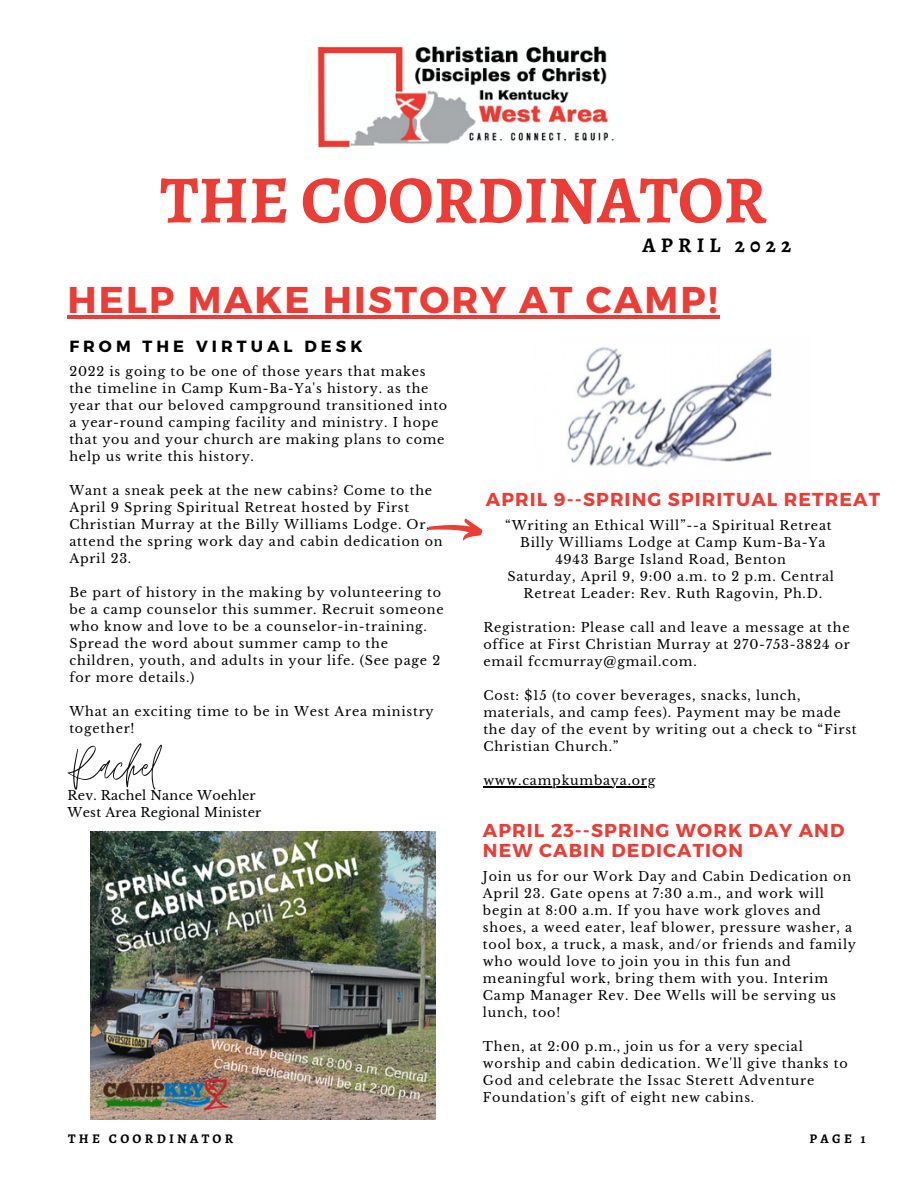
<style>
.page{position:relative;width:918px;height:1188px;background:#fff}
.page>*{position:absolute;margin:0;border:0;box-sizing:border-box;transform-origin:0 0}
.t1{font:700 67.5px "Alegreya";color:#eb3c35}
.t2{font:63.75px "Jonathan";color:#0d0e0d}
.t3{font:700 37.2px "Montserrat";letter-spacing:.06em;color:#eb3c35}
.t4{font:700 20.85px "Alegreya";letter-spacing:.25em;color:#000}
.t5{font:700 18.75px "Montserrat";letter-spacing:.06em;color:#eb3c35}
.t6{font:700 16.2px "Montserrat";letter-spacing:.25em;color:#000}
.t7{font:700 13.2px "Alegreya";letter-spacing:.25em;color:#000}
.t8{font:12.75px/17px "Libre Baskerville";letter-spacing:.06em;color:#000}
.t9{font:12.75px "Libre Baskerville";letter-spacing:.02em;color:#000}
</style>
<div class="page">
<img style="left:317px;top:46px;width:297px;height:102px">
<img style="left:90px;top:831px;width:346px;height:288px">
<img style="left:567px;top:347px;width:205px;height:120px">
<svg style="left:428px;top:518px;width:55px;height:23px"></svg>
<hr style="left:68px;top:315px;width:652px;height:4px;background:#eb3c35">
<hr style="left:483px;top:786px;width:173px;height:1px;background:#000">
<p class="t1" style="left:160px;top:154px;width:608px">THE COORDINATOR</p>
<p class="t4" style="left:643px;top:230px;width:150px">APRIL 2022</p>
<p class="t3" style="left:68px;top:276px;width:652px">HELP MAKE HISTORY AT CAMP!</p>
<p class="t6" style="left:69px;top:336px;width:295px">FROM THE VIRTUAL DESK</p>
<p class="t8" style="left:69px;top:363px;width:379px">2022 is going to be one of those years that makes the timeline in Camp Kum-Ba-Ya's history. as the year that our beloved campground transitioned into a year-round camping facility and ministry. I hope that you and your church are making plans to come help us write this history.</p>
<p class="t8" style="left:69px;top:482px;width:375px">Want a sneak peek at the new cabins? Come to the April 9 Spring Spiritual Retreat hosted by First Christian Murray at the Billy Williams Lodge. Or, attend the spring work day and cabin dedication on April 23.</p>
<p class="t8" style="left:69px;top:584px;width:376px">Be part of history in the making by volunteering to be a camp counselor this summer. Recruit someone who know and love to be a counselor-in-training.<br>Spread the word about summer camp to the children, youth, and adults in your life. (See page 2 for more details.)</p>
<p class="t8" style="left:69px;top:703px;width:366px">What an exciting time to be in West Area ministry together!</p>
<p class="t2" style="left:68px;top:731px;width:91px">Rachel</p>
<p class="t9" style="left:68px;top:788px;width:190px">Rev. Rachel Nance Woehler</p>
<p class="t9" style="left:68px;top:805px;width:195px">West Area Regional Minister</p>
<p class="t5" style="left:486px;top:487px;width:396px">APRIL 9--SPRING SPIRITUAL RETREAT</p>
<p class="t8" style="left:505px;top:517px;width:328px">“Writing an Ethical Will”--a Spiritual Retreat</p>
<p class="t8" style="left:520px;top:534px;width:307px">Billy Williams Lodge at Camp Kum-Ba-Ya</p>
<p class="t8" style="left:555px;top:551px;width:232px">4943 Barge Island Road, Benton</p>
<p class="t8" style="left:507px;top:568px;width:328px">Saturday, April 9, 9:00 a.m. to 2 p.m. Central</p>
<p class="t8" style="left:524px;top:585px;width:300px">Retreat Leader: Rev. Ruth Ragovin, Ph.D.</p>
<p class="t8" style="left:483px;top:619px;width:368px;text-align:justify">Registration: Please call and leave a message at the office at First Christian Murray at 270-753-3824 or email fccmurray@gmail.com.</p>
<p class="t8" style="left:483px;top:687px;width:375px">Cost: $15 (to cover beverages, snacks, lunch, materials, and camp fees). Payment may be made the day of the event by writing out a check to “First Christian Church.”</p>
<p class="t8" style="left:483px;top:772px;width:174px">www.campkumbaya.org</p>
<p class="t5" style="left:483px;top:818px;width:363px">APRIL 23--SPRING WORK DAY AND</p>
<p class="t5" style="left:483px;top:839px;width:262px">NEW CABIN DEDICATION</p>
<p class="t8" style="left:483px;top:869px;width:375px">Join us for our Work Day and Cabin Dedication on April 23. Gate opens at 7:30 a.m., and work will begin at 8:00 a.m. If you have work gloves and shoes, a weed eater, leaf blower, pressure washer, a tool box, a truck, a mask, and/or friends and family who would love to join you in this fun and meaningful work, bring them with you. Interim Camp Manager Rev. Dee Wells will be serving us lunch, too!</p>
<p class="t8" style="left:483px;top:1039px;width:366px">Then, at 2:00 p.m., join us for a very special worship and cabin dedication. We'll give thanks to God and celebrate the Issac Sterett Adventure Foundation's gift of eight new cabins.</p>
<p class="t7" style="left:68px;top:1130px;width:167px">THE COORDINATOR</p>
<p class="t7" style="left:810px;top:1130px;width:58px">PAGE 1</p>
</div>
